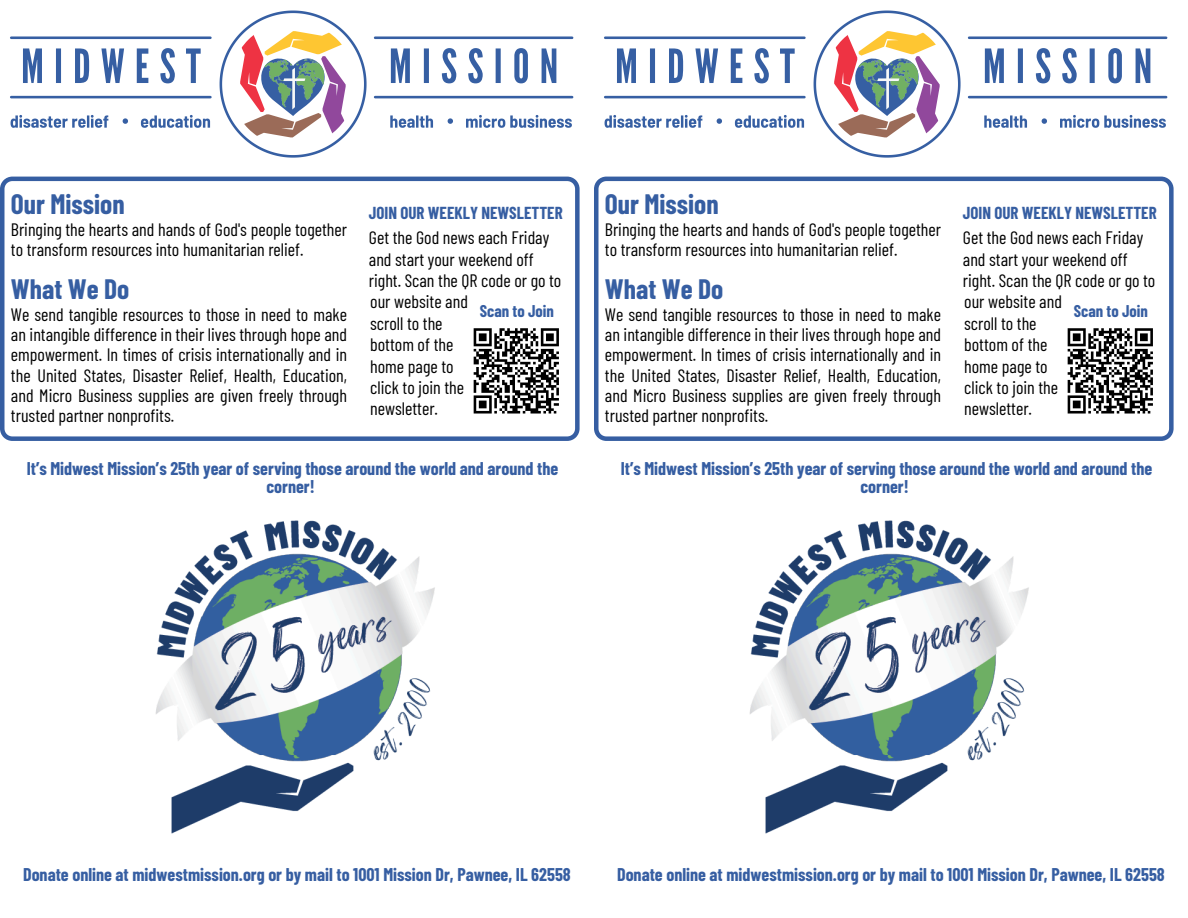
<style>
.page{position:relative;width:1188px;height:918px;background:#fff}
.page>*{position:absolute;margin:0;border:0;box-sizing:border-box;transform-origin:0 0}
.t1{font:700 27.45px "Barlow Condensed";color:#365ea2}
.t2{font:18px/21.3px "Barlow Condensed";color:#000}
.t3{font:700 18px/18px "Barlow Condensed";color:#365ea2;text-align:center}
.t4{font:700 16.95px "Barlow Condensed";color:#365ea2}
.t5{font:700 16.65px "Barlow Condensed";color:#365ea2}
</style>
<div class="page">
<svg style="left:0;top:177px;width:579px;height:264px"></svg>
<img style="left:155px;top:520px;width:280px;height:314px">
<hr style="left:11px;top:96px;width:199px;height:2px;background:#365fa3">
<hr style="left:11px;top:36px;width:199px;height:3px;background:#365fa3">
<svg style="left:11px;top:115px;width:97px;height:13px"></svg>
<svg style="left:141px;top:115px;width:69px;height:13px"></svg>
<svg style="left:123px;top:118px;width:5px;height:6px"></svg>
<svg style="left:23px;top:48px;width:19px;height:35px"></svg>
<svg style="left:56px;top:48px;width:5px;height:35px"></svg>
<svg style="left:75px;top:48px;width:14px;height:35px"></svg>
<svg style="left:101px;top:48px;width:23px;height:35px"></svg>
<svg style="left:137px;top:48px;width:11px;height:35px"></svg>
<svg style="left:160px;top:48px;width:15px;height:35px"></svg>
<svg style="left:186px;top:48px;width:15px;height:35px"></svg>
<hr style="left:375px;top:96px;width:197px;height:2px;background:#365fa3">
<hr style="left:375px;top:36px;width:197px;height:3px;background:#365fa3">
<svg style="left:390px;top:115px;width:43px;height:13px"></svg>
<svg style="left:466px;top:115px;width:106px;height:13px"></svg>
<svg style="left:448px;top:118px;width:5px;height:6px"></svg>
<svg style="left:391px;top:48px;width:19px;height:35px"></svg>
<svg style="left:424px;top:48px;width:5px;height:35px"></svg>
<svg style="left:442px;top:48px;width:14px;height:35px"></svg>
<svg style="left:468px;top:48px;width:15px;height:35px"></svg>
<svg style="left:496px;top:48px;width:5px;height:35px"></svg>
<svg style="left:514px;top:48px;width:14px;height:35px"></svg>
<svg style="left:542px;top:48px;width:14px;height:35px"></svg>
<svg style="left:219px;top:10px;width:148px;height:148px"></svg>
<svg style="left:594px;top:177px;width:579px;height:264px"></svg>
<img style="left:749px;top:520px;width:280px;height:314px">
<hr style="left:605px;top:96px;width:199px;height:2px;background:#365fa3">
<hr style="left:605px;top:36px;width:199px;height:3px;background:#365fa3">
<svg style="left:605px;top:115px;width:97px;height:13px"></svg>
<svg style="left:735px;top:115px;width:69px;height:13px"></svg>
<svg style="left:717px;top:118px;width:5px;height:6px"></svg>
<svg style="left:617px;top:48px;width:19px;height:35px"></svg>
<svg style="left:650px;top:48px;width:5px;height:35px"></svg>
<svg style="left:669px;top:48px;width:14px;height:35px"></svg>
<svg style="left:695px;top:48px;width:23px;height:35px"></svg>
<svg style="left:731px;top:48px;width:11px;height:35px"></svg>
<svg style="left:754px;top:48px;width:15px;height:35px"></svg>
<svg style="left:780px;top:48px;width:15px;height:35px"></svg>
<hr style="left:969px;top:96px;width:197px;height:2px;background:#365fa3">
<hr style="left:969px;top:36px;width:197px;height:3px;background:#365fa3">
<svg style="left:984px;top:115px;width:43px;height:13px"></svg>
<svg style="left:1060px;top:115px;width:106px;height:13px"></svg>
<svg style="left:1042px;top:118px;width:5px;height:6px"></svg>
<svg style="left:985px;top:48px;width:19px;height:35px"></svg>
<svg style="left:1018px;top:48px;width:5px;height:35px"></svg>
<svg style="left:1036px;top:48px;width:14px;height:35px"></svg>
<svg style="left:1062px;top:48px;width:15px;height:35px"></svg>
<svg style="left:1090px;top:48px;width:5px;height:35px"></svg>
<svg style="left:1108px;top:48px;width:14px;height:35px"></svg>
<svg style="left:1136px;top:48px;width:14px;height:35px"></svg>
<svg style="left:813px;top:10px;width:148px;height:148px"></svg>
<p class="t1" style="left:11px;top:187px;width:115px">Our Mission</p>
<h1 class="t4" style="left:369px;top:202px;width:195px">JOIN OUR WEEKLY NEWSLETTER</h1>
<p class="t1" style="left:605px;top:187px;width:115px">Our Mission</p>
<h1 class="t4" style="left:963px;top:202px;width:195px">JOIN OUR WEEKLY NEWSLETTER</h1>
<p class="t2" style="left:11px;top:219px;width:338px;line-height:20.2px">Bringing the hearts and hands of God's people together to transform resources into humanitarian relief.</p>
<p class="t1" style="left:11px;top:271px;width:120px">What We Do</p>
<h3 class="t2" style="left:11px;top:303px;width:338px;line-height:20.2px;text-align:justify">We send tangible resources to those in need to make an intangible difference in their lives through hope and empowerment. In times of crisis internationally and in the United States, Disaster Relief, Health, Education, and Micro Business supplies are given freely through trusted partner nonprofits.</h3>
<p class="t2" style="left:369px;top:226px;width:194px">Get the God news each Friday and start your weekend off right. Scan the QR code or go to</p>
<p class="t2" style="left:370px;top:291px;width:99px">our website and scroll to the bottom of the home page to click to join the newsletter.</p>
<h1 class="t5" style="left:480px;top:300px;width:76px">Scan to Join</h1>
<h1 class="t2" style="left:605px;top:219px;width:338px;line-height:20.2px">Bringing the hearts and hands of God's people together to transform resources into humanitarian relief.</h1>
<p class="t1" style="left:605px;top:271px;width:120px">What We Do</p>
<p class="t2" style="left:605px;top:303px;width:338px;line-height:20.2px;text-align:justify">We send tangible resources to those in need to make an intangible difference in their lives through hope and empowerment. In times of crisis internationally and in the United States, Disaster Relief, Health, Education, and Micro Business supplies are given freely through trusted partner nonprofits.</p>
<p class="t2" style="left:963px;top:226px;width:194px">Get the God news each Friday and start your weekend off right. Scan the QR code or go to</p>
<p class="t2" style="left:964px;top:291px;width:99px">our website and scroll to the bottom of the home page to click to join the newsletter.</p>
<h3 class="t5" style="left:1074px;top:300px;width:76px">Scan to Join</h3>
<h3 class="t3" style="left:27px;top:459px;width:533px">It’s Midwest Mission’s 25th year of serving those around the world and around the corner!</h3>
<p class="t3" style="left:621px;top:459px;width:533px">It’s Midwest Mission’s 25th year of serving those around the world and around the corner!</p>
<p class="t3" style="left:23px;top:865px;width:549px">Donate online at midwestmission.org or by mail to 1001 Mission Dr, Pawnee, IL 62558</p>
<p class="t3" style="left:617px;top:865px;width:549px">Donate online at midwestmission.org or by mail to 1001 Mission Dr, Pawnee, IL 62558</p>
</div>
